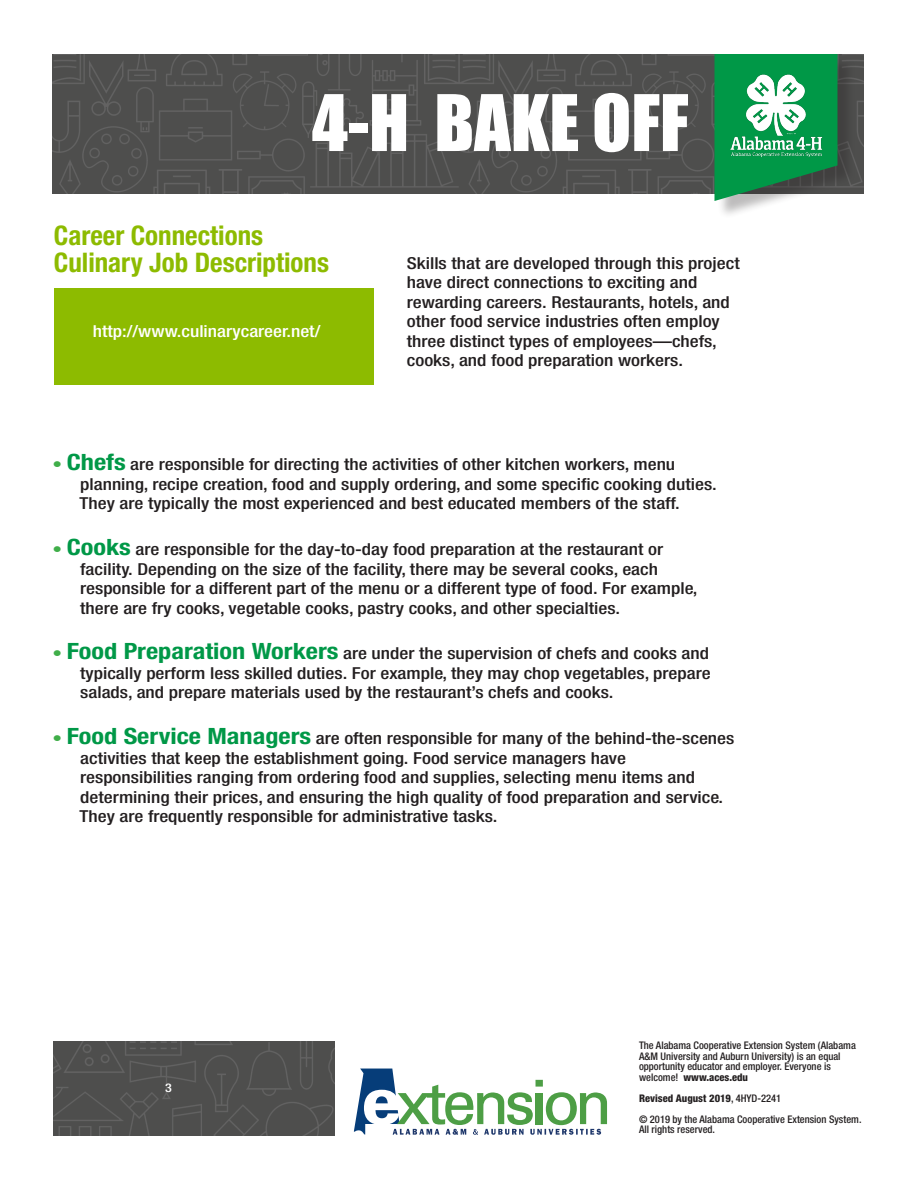
<style>
.page{position:relative;width:918px;height:1188px;background:#fff}
.page>*{position:absolute;margin:0;border:0;box-sizing:border-box;transform-origin:0 0}
.t1{font:72px "Impact";color:#fff}
.t2{font:700 condensed 27px/27px "Helvetica Neue LT Std";color:#8dbb00}
.t3{font:500 condensed 16.5px/19.5px "Helvetica Neue LT Std";color:#231f20;scale:1.17 1}
.t4{font:500 condensed 16.5px "Helvetica Neue LT Std";color:#fff;scale:1.17 1}
.t5{font:500 condensed 12px "Helvetica Neue LT Std";color:#fff;scale:1.17 1}
.t6{font:500 condensed 10.5px/10.5px "Helvetica Neue LT Std";color:#231f20}
.s1{color:#40ae49}
.s2{font-weight:700;font-size:22.5px;color:#009847}
.s3{font-weight:800}
</style>
<div class="page">
<img style="left:52px;top:54px;width:812px;height:139px">
<div style="left:717px;top:56px;width:139px;height:163px;background:#231f20;opacity:.3"></div>
<svg style="left:714px;top:54px;width:123px;height:147px"></svg>
<img style="left:721px;top:66px;width:110px;height:99px">
<div style="left:54px;top:288px;width:320px;height:97px;background:#8dbb00"></div>
<img style="left:54px;top:1042px;width:280px;height:93px">
<svg style="left:354px;top:1069px;width:253px;height:66px"></svg>
<h1 class="t1" style="left:312px;top:67px;width:378px">4-H BAKE OFF</h1>
<h2 class="t2" style="left:54px;top:222px;width:277px">Career Connections<br>Culinary Job Descriptions</h2>
<p class="t4" style="left:93px;top:321px;width:196px">http://www.culinarycareer.net/</p>
<p class="t3" style="left:407px;top:253px;width:286px">Skills that are developed through this project have direct connections to exciting and rewarding careers. Restaurants, hotels, and other food service industries often employ three distinct types of employees—chefs, cooks, and food preparation workers.</p>
<p class="t3" style="left:80px;top:455px;width:546px;text-indent:-27px"><span class="s1">•</span> <span class="s2">Chefs</span> are responsible for directing the activities of other kitchen workers, menu planning, recipe creation, food and supply ordering, and some specific cooking duties.<br>They are typically the most experienced and best educated members of the staff.</p>
<p class="t3" style="left:80px;top:539px;width:529px;text-indent:-28px"><span class="s1">•</span> <span class="s2">Cooks</span> are responsible for the day-to-day food preparation at the restaurant or facility. Depending on the size of the facility, there may be several cooks, each responsible for a different part of the menu or a different type of food. For example, there are fry cooks, vegetable cooks, pastry cooks, and other specialties.</p>
<p class="t3" style="left:80px;top:644px;width:540px;text-align:justify;text-indent:-28px"><span class="s1">•</span> <span class="s2">Food Preparation Workers</span> are under the supervision of chefs and cooks and typically perform less skilled duties. For example, they may chop vegetables, prepare salads, and prepare materials used by the restaurant’s chefs and cooks.</p>
<p class="t3" style="left:80px;top:728px;width:561px;text-indent:-27px"><span class="s1">•</span> <span class="s2">Food Service Managers</span> are often responsible for many of the behind-the-scenes activities that keep the establishment going. Food service managers have responsibilities ranging from ordering food and supplies, selecting menu items and determining their prices, and ensuring the high quality of food preparation and service.<br>They are frequently responsible for administrative tasks.</p>
<p class="t5" style="left:165px;top:1081px;width:7px">3</p>
<p class="t6" style="left:639px;top:1040px;width:218px">The Alabama Cooperative Extension System (Alabama A&amp;M University and Auburn University) is an equal opportunity educator and employer. Everyone is welcome! <span class="s3">www.aces.edu</span></p>
<p class="t6" style="left:639px;top:1087px;width:224px;line-height:21px"><span class="s3">Revised August 2019</span>, 4HYD-2241<br>© 2019 by the Alabama Cooperative Extension System.</p>
<p class="t6" style="left:639px;top:1124px;width:78px">All rights reserved.</p>
</div>
